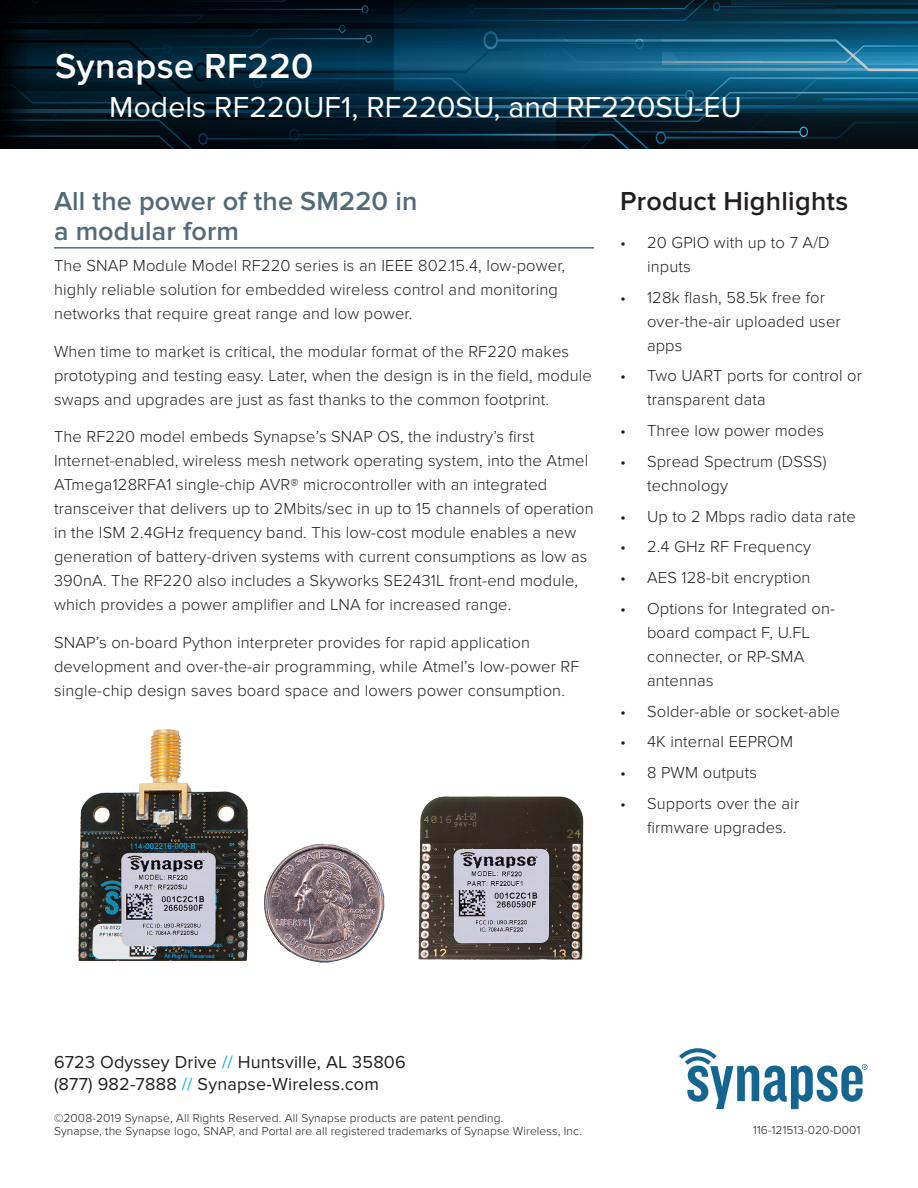
<style>
.page{position:relative;width:918px;height:1188px;background:#fff}
.page>*{position:absolute;margin:0;border:0;box-sizing:border-box;transform-origin:0 0}
.t1{font:600 36px "Proxima Nova";letter-spacing:.01em;color:#fff}
.t2{font:30px "Proxima Nova";letter-spacing:.005em;color:#fff}
.Heading_1{font:600 27px/30px "Proxima Nova";letter-spacing:.005em;color:#536b78}
.Sidebar_Benefits_Hea{font:600 27px "Proxima Nova";letter-spacing:.01em;color:#231f20}
.t3{font:18px/22px "Proxima Nova";letter-spacing:.01em;color:#231f20}
.t4{font:300 16.5px/24px "Proxima Nova";letter-spacing:.01em;color:#231f20}
.t5{font:300 12px/12.9px "Proxima Nova";letter-spacing:.01em;color:#231f20}
.s1{color:#00add9}
</style>
<div class="page">
<svg style="left:0;top:0;width:918px;height:149px;background:#062d40"></svg>
<svg style="left:679px;top:1048px;width:189px;height:61px"></svg>
<hr style="left:54px;top:247px;width:540px;height:2px;background:#536b78">
<img style="left:78px;top:729px;width:307px;height:234px">
<img style="left:418px;top:796px;width:166px;height:164px">
<h1 class="t1" style="left:55px;top:45px;width:260px">Synapse RF220</h1>
<h2 class="t2" style="left:109px;top:90px;width:634px">Models RF220UF1, RF220SU, and RF220SU-EU</h2>
<p class="Heading_1" style="left:54px;top:187px;width:365px">All the power of the SM220 in a modular form</p>
<p class="t4" style="left:54px;top:254px;width:513px">The SNAP Module Model RF220 series is an IEEE 802.15.4, low-power, highly reliable solution for embedded wireless control and monitoring networks that require great range and low power.</p>
<p class="t4" style="left:54px;top:339px;width:539px">When time to market is critical, the modular format of the RF220 makes prototyping and testing easy. Later, when the design is in the field, module swaps and upgrades are just as fast thanks to the common footprint.</p>
<p class="t4" style="left:54px;top:425px;width:541px">The RF220 model embeds Synapse’s SNAP OS, the industry’s first Internet-enabled, wireless mesh network operating system, into the Atmel ATmega128RFA1 single-chip AVR® microcontroller with an integrated transceiver that delivers up to 2Mbits/sec in up to 15 channels of operation in the ISM 2.4GHz frequency band. This low-cost module enables a new generation of battery-driven systems with current consumptions as low as 390nA. The RF220 also includes a Skyworks SE2431L front-end module, which provides a power amplifier and LNA for increased range.</p>
<p class="t4" style="left:54px;top:630px;width:527px">SNAP’s on-board Python interpreter provides for rapid application development and over-the-air programming, while Atmel’s low-power RF single-chip design saves board space and lowers power consumption.</p>
<p class="Sidebar_Benefits_Hea" style="left:620px;top:186px;width:230px">Product Highlights</p>
<p class="t4" style="left:647px;top:231px;width:184px;text-indent:-27px">• 20 GPIO with up to 7 A/D inputs</p>
<p class="t4" style="left:647px;top:285px;width:195px;text-indent:-27px">• 128k flash, 58.5k free for over-the-air uploaded user apps</p>
<p class="t4" style="left:647px;top:364px;width:217px;text-indent:-27px">• Two UART ports for control or transparent data</p>
<p class="t4" style="left:620px;top:419px;width:206px">• Three low power modes</p>
<p class="t4" style="left:647px;top:450px;width:181px;text-indent:-27px">• Spread Spectrum (DSSS) technology</p>
<p class="t4" style="left:620px;top:504px;width:237px">• Up to 2 Mbps radio data rate</p>
<p class="t4" style="left:620px;top:535px;width:193px">• 2.4 GHz RF Frequency</p>
<p class="t4" style="left:620px;top:566px;width:192px">• AES 128-bit encryption</p>
<p class="t4" style="left:647px;top:597px;width:190px;text-indent:-27px">• Options for Integrated on&shy;board compact F, U.FL connecter, or RP-SMA antennas</p>
<p class="t4" style="left:620px;top:699px;width:221px">• Solder-able or socket-able</p>
<p class="t4" style="left:620px;top:730px;width:175px">• 4K internal EEPROM</p>
<p class="t4" style="left:620px;top:761px;width:138px">• 8 PWM outputs</p>
<p class="t4" style="left:647px;top:792px;width:154px;text-indent:-27px">• Supports over the air firmware upgrades.</p>
<p class="t3" style="left:54px;top:1051px;width:353px">6723 Odyssey Drive <span class="s1">//</span> Huntsville, AL 35806 (877) 982-7888 <span class="s1">//</span> Synapse-Wireless.com</p>
<p class="t5" style="left:54px;top:1112px;width:529px">©2008-2019 Synapse, All Rights Reserved. All Synapse products are patent pending.<br>Synapse, the Synapse logo, SNAP, and Portal are all registered trademarks of Synapse Wireless, Inc.</p>
<p class="t5" style="left:753px;top:1124px;width:109px">116-121513-020-D001</p>
</div>
